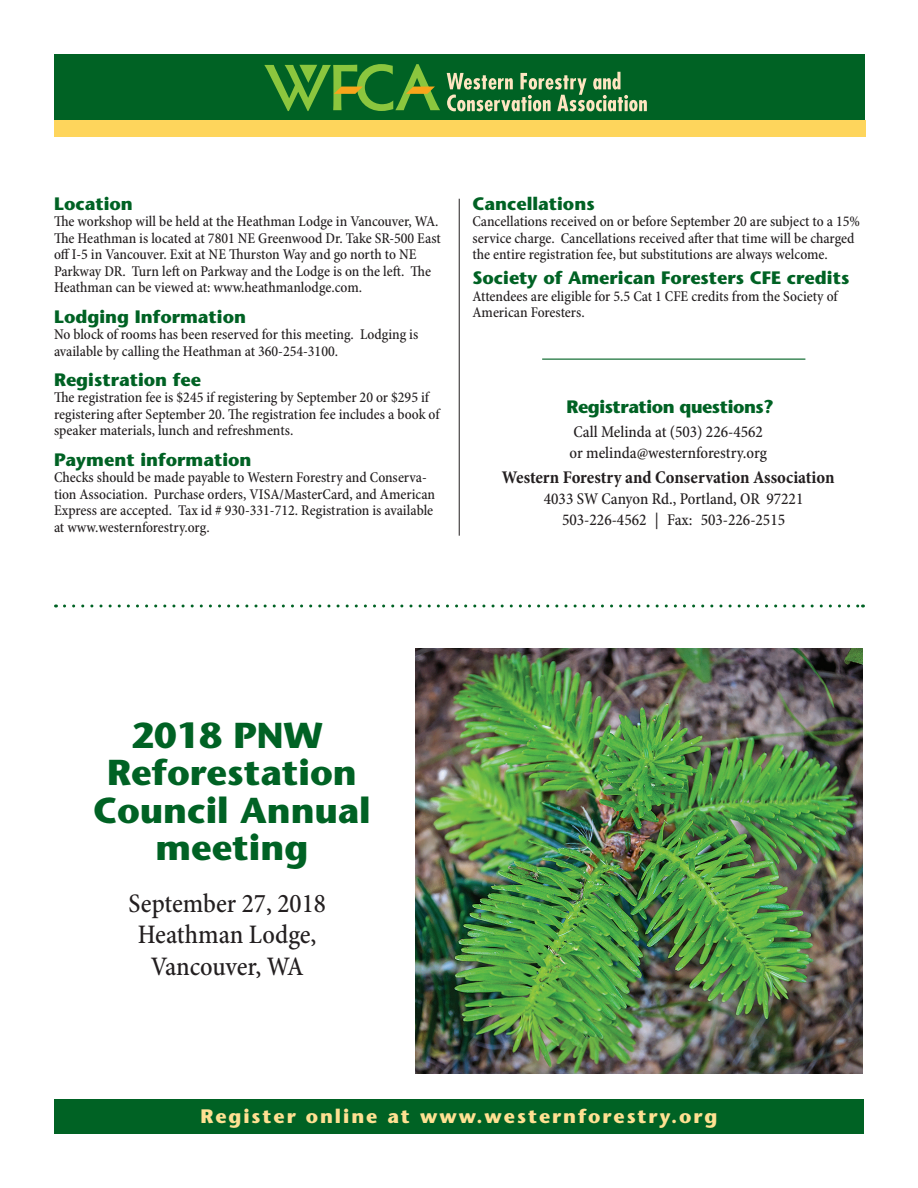
<style>
.page{position:relative;width:918px;height:1188px;background:#fff}
.page>*{position:absolute;margin:0;border:0;box-sizing:border-box;transform-origin:0 0}
.t1{font:700 36px/37.5px "Stone Sans Std";color:#006224;text-align:center}
.t2{font:500 condensed 27px/31.5px "Minion Pro";color:#231f20;text-align:center}
.content_1{font:700 19.5px "Stone Sans Std";letter-spacing:.1em;color:#ffe192}
.t3{font:700 18px "Stone Sans Std";color:#006224}
.Workshop_Info{font:700 condensed 18px "Minion Pro";letter-spacing:-.005em;color:#231f20}
.t4{font:700 18px "Stone Sans Std";letter-spacing:-.025em;color:#006224}
.Workshop_Info-2{font:500 condensed 16.5px/21.6px "Minion Pro";color:#231f20}
.t5{font:500 condensed 15px/16.5px "Minion Pro";color:#231f20}
</style>
<div class="page">
<div style="left:54px;top:1099px;width:810px;height:35px;background:#006224"></div>
<div style="left:55px;top:54px;width:810px;height:82px;background:#006224"></div>
<hr style="left:542px;top:359px;width:263px;height:1px;background:#006224">
<div style="left:54px;top:120px;width:811px;height:17px;background:#fed55c"></div>
<svg style="left:447px;top:72px;width:200px;height:39px"></svg>
<svg style="left:264px;top:64px;width:176px;height:47px"></svg>
<hr style="left:459px;top:199px;width:1px;height:337px;background:#231f20">
<img style="left:415px;top:648px;width:448px;height:426px">
<svg style="left:64px;top:604px;width:799px;height:4px"></svg>
<p class="t3" style="left:54px;top:193px;width:80px">Location</p>
<p class="t5" style="left:54px;top:214px;width:388px">The workshop will be held at the Heathman Lodge in Vancouver, WA.<br>The Heathman is located at 7801 NE Greenwood Dr. Take SR-500 East off I-5 in Vancouver. Exit at NE Thurston Way and go north to NE Parkway DR. Turn left on Parkway and the Lodge is on the left. The Heathman can be viewed at: www.heathmanlodge.com.</p>
<p class="t3" style="left:54px;top:306px;width:194px">Lodging Information</p>
<p class="t5" style="left:54px;top:327px;width:366px">No block of rooms has been reserved for this meeting. Lodging is available by calling the Heathman at 360-254-3100.</p>
<p class="t3" style="left:54px;top:369px;width:149px">Registration fee</p>
<p class="t5" style="left:54px;top:390px;width:387px">The registration fee is $245 if registering by September 20 or $295 if registering after September 20. The registration fee includes a book of speaker materials, lunch and refreshments.</p>
<p class="t3" style="left:54px;top:449px;width:199px">Payment information</p>
<p class="t5" style="left:54px;top:470px;width:383px">Checks should be made payable to Western Forestry and Conserva&shy;tion Association. Purchase orders, VISA/MasterCard, and American Express are accepted. Tax id # 930-331-712. Registration is available at www.westernforestry.org.</p>
<p class="t3" style="left:473px;top:193px;width:124px">Cancellations</p>
<p class="t5" style="left:473px;top:214px;width:389px">Cancellations received on or before September 20 are subject to a 15% service charge. Cancellations received after that time will be charged the entire registration fee, but substitutions are always welcome.</p>
<p class="t3" style="left:473px;top:267px;width:378px">Society of American Foresters CFE credits</p>
<p class="t5" style="left:473px;top:288px;width:367px">Attendees are eligible for 5.5 Cat 1 CFE credits from the Society of<br>American Foresters.</p>
<p class="t4" style="left:566px;top:396px;width:209px">Registration questions?</p>
<p class="Workshop_Info-2" style="left:570px;top:421px;width:199px">Call Melinda at (503) 226-4562 or melinda@westernforestry.org</p>
<p class="Workshop_Info" style="left:502px;top:465px;width:334px">Western Forestry and Conservation Association</p>
<p class="Workshop_Info-2" style="left:544px;top:489px;width:261px;line-height:21px;text-align:center">4033 SW Canyon Rd., Portland, OR 97221<br>503-226-4562 | Fax: 503-226-2515</p>
<p class="t1" style="left:93px;top:717px;width:279px">2018 PNW<br>Reforestation<br>Council Annual meeting</p>
<p class="t2" style="left:129px;top:889px;width:199px">September 27, 2018<br>Heathman Lodge,<br>Vancouver, WA</p>
<p class="content_1" style="left:200px;top:1105px;width:519px">Register online at www.westernforestry.org</p>
</div>
